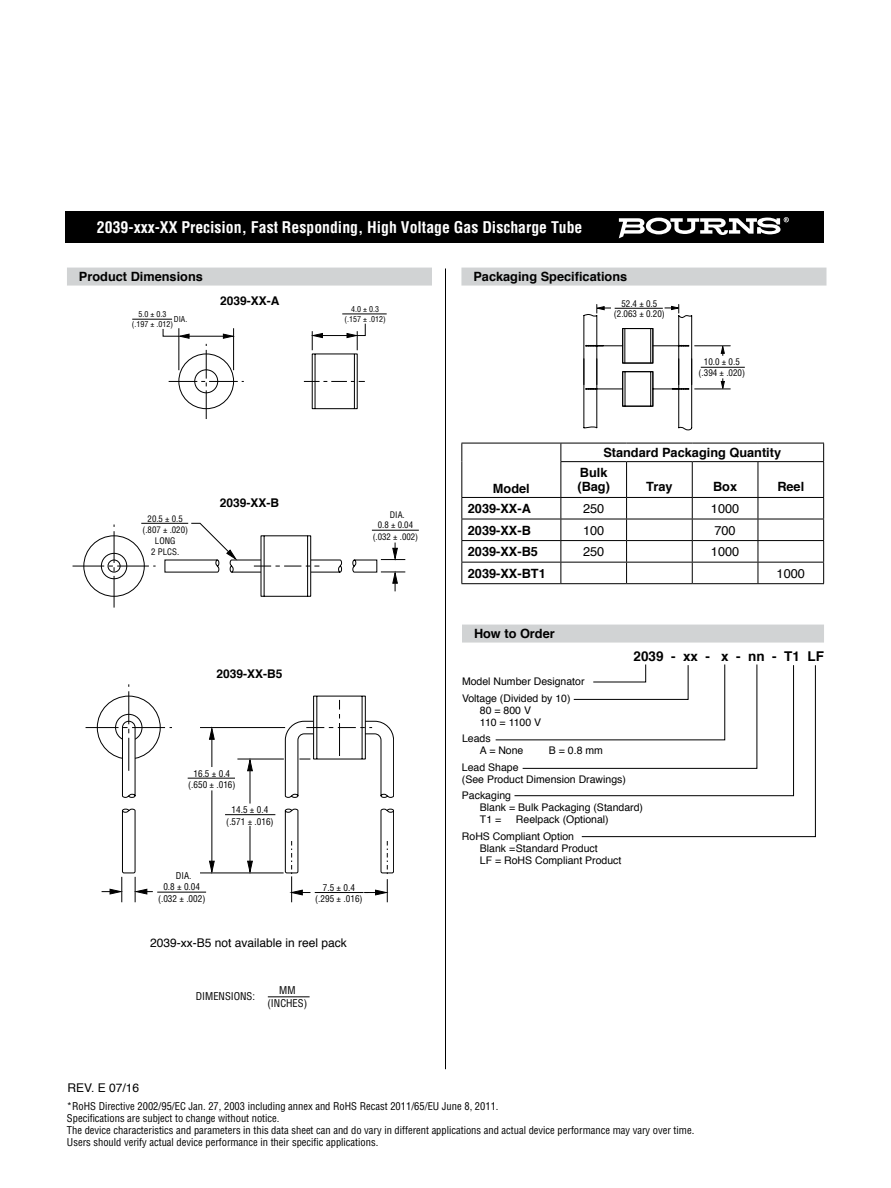
<style>
.page{position:relative;width:891px;height:1188px;background:#fff}
.page>*{position:absolute;margin:0;border:0;box-sizing:border-box;transform-origin:0 0}
.t1{font:700 condensed 15.75px "Helvetica";color:#fff}
.t2{font:700 13.5px "Helvetica";color:#000}
.t3{font:700 12.75px/20.1px "Helvetica";color:#000}
.t4{font:12.75px "Helvetica";color:#000}
.t5{font:12px "Helvetica";color:#000}
.t6{font:700 12px "Helvetica";color:#000}
.t7{font:condensed 10.5px/12px "Helvetica";color:#000;text-align:center}
.t8{font:10.5px/12px "Helvetica";color:#000}
.t9{font:condensed 9.15px/11.6px "Helvetica";color:#000;text-align:center}
.t10{font:condensed 9px/11.2px "Helvetica";color:#000;text-align:center}
.t11{font:condensed 8.85px/11.1px "Helvetica";color:#000;text-align:center}
.t12{font:condensed 7.95px/10.1px "Helvetica";color:#000;text-align:center}
</style>
<div class="page">
<div style="left:65px;top:212px;width:759px;height:31px;background:#000"></div>
<svg style="left:619px;top:217px;width:170px;height:21px"></svg>
<div style="left:67px;top:268px;width:365px;height:18px;background:#d1d3d4"></div>
<div style="left:461px;top:268px;width:366px;height:18px;background:#d1d3d4"></div>
<hr style="left:268px;top:996px;width:42px;height:1px;background:#000">
<hr style="left:132px;top:319px;width:40px;height:1px;background:#000">
<hr style="left:342px;top:314px;width:45px;height:1px;background:#000">
<svg style="left:162px;top:323px;width:204px;height:96px"></svg>
<hr style="left:141px;top:523px;width:47px;height:1px;background:#000">
<svg style="left:73px;top:525px;width:83px;height:83px"></svg>
<svg style="left:164px;top:523px;width:241px;height:74px"></svg>
<hr style="left:372px;top:530px;width:47px;height:1px;background:#000">
<div style="left:462px;top:625px;width:362px;height:18px;background:#d1d3d4"></div>
<svg style="left:495px;top:664px;width:321px;height:173px"></svg>
<hr style="left:237px;top:759px;width:73px;height:1px;background:#000">
<hr style="left:315px;top:892px;width:49px;height:1px;background:#000">
<hr style="left:188px;top:778px;width:47px;height:1px;background:#000">
<svg style="left:209px;top:728px;width:6px;height:12px"></svg>
<hr style="left:211px;top:790px;width:1px;height:76px;background:#000">
<hr style="left:211px;top:735px;width:1px;height:32px;background:#000">
<svg style="left:247px;top:758px;width:6px;height:13px"></svg>
<hr style="left:250px;top:766px;width:1px;height:38px;background:#000">
<svg style="left:365px;top:809px;width:29px;height:93px"></svg>
<hr style="left:200px;top:727px;width:85px;height:1px;background:#000">
<svg style="left:86px;top:684px;width:86px;height:114px"></svg>
<svg style="left:282px;top:696px;width:112px;height:102px"></svg>
<svg style="left:102px;top:809px;width:208px;height:93px"></svg>
<hr style="left:157px;top:892px;width:49px;height:1px;background:#000">
<hr style="left:701px;top:367px;width:44px;height:1px;background:#000">
<svg style="left:583px;top:304px;width:148px;height:126px"></svg>
<hr style="left:615px;top:308px;width:48px;height:1px;background:#000">
<hr style="left:461px;top:443px;width:100px;height:1px;background:#000">
<svg style="left:461px;top:443px;width:1px;height:19px"></svg>
<hr style="left:561px;top:443px;width:66px;height:1px;background:#000">
<svg style="left:561px;top:443px;width:1px;height:18px"></svg>
<hr style="left:627px;top:443px;width:65px;height:1px;background:#000">
<hr style="left:692px;top:443px;width:66px;height:1px;background:#000">
<hr style="left:758px;top:443px;width:66px;height:1px;background:#000">
<svg style="left:823px;top:443px;width:1px;height:18px"></svg>
<hr style="left:461px;top:462px;width:1px;height:35px;background:#000">
<hr style="left:561px;top:461px;width:66px;height:1px;background:#000">
<hr style="left:561px;top:462px;width:1px;height:35px;background:#000">
<hr style="left:627px;top:461px;width:65px;height:1px;background:#000">
<hr style="left:626px;top:462px;width:1px;height:35px;background:#000">
<hr style="left:692px;top:461px;width:66px;height:1px;background:#000">
<hr style="left:692px;top:462px;width:1px;height:35px;background:#000">
<hr style="left:758px;top:461px;width:66px;height:1px;background:#000">
<hr style="left:758px;top:462px;width:1px;height:35px;background:#000">
<hr style="left:823px;top:462px;width:1px;height:35px;background:#000">
<hr style="left:461px;top:497px;width:100px;height:1px;background:#000">
<hr style="left:561px;top:497px;width:66px;height:1px;background:#000">
<hr style="left:627px;top:497px;width:65px;height:1px;background:#000">
<hr style="left:692px;top:497px;width:66px;height:1px;background:#000">
<hr style="left:758px;top:497px;width:66px;height:1px;background:#000">
<hr style="left:461px;top:519px;width:100px;height:1px;background:#000">
<hr style="left:561px;top:519px;width:66px;height:1px;background:#000">
<hr style="left:627px;top:519px;width:65px;height:1px;background:#000">
<hr style="left:692px;top:519px;width:66px;height:1px;background:#000">
<hr style="left:758px;top:519px;width:66px;height:1px;background:#000">
<hr style="left:461px;top:540px;width:100px;height:1px;background:#000">
<hr style="left:561px;top:540px;width:66px;height:1px;background:#000">
<hr style="left:627px;top:540px;width:65px;height:1px;background:#000">
<hr style="left:692px;top:540px;width:66px;height:1px;background:#000">
<hr style="left:758px;top:540px;width:66px;height:1px;background:#000">
<hr style="left:461px;top:562px;width:100px;height:1px;background:#000">
<svg style="left:461px;top:498px;width:1px;height:85px"></svg>
<hr style="left:561px;top:562px;width:66px;height:1px;background:#000">
<svg style="left:561px;top:498px;width:1px;height:85px"></svg>
<hr style="left:627px;top:562px;width:65px;height:1px;background:#000">
<svg style="left:626px;top:498px;width:1px;height:85px"></svg>
<hr style="left:692px;top:562px;width:66px;height:1px;background:#000">
<svg style="left:692px;top:498px;width:1px;height:85px"></svg>
<hr style="left:758px;top:562px;width:66px;height:1px;background:#000">
<svg style="left:758px;top:498px;width:1px;height:85px"></svg>
<svg style="left:823px;top:498px;width:1px;height:85px"></svg>
<hr style="left:461px;top:583px;width:100px;height:1px;background:#000">
<hr style="left:561px;top:583px;width:66px;height:1px;background:#000">
<hr style="left:627px;top:583px;width:65px;height:1px;background:#000">
<hr style="left:692px;top:583px;width:66px;height:1px;background:#000">
<hr style="left:758px;top:583px;width:66px;height:1px;background:#000">
<hr style="left:445px;top:268px;width:1px;height:801px;background:#000">
<h1 class="t1" style="left:97px;top:218px;width:487px">2039-xxx-XX Precision, Fast Responding, High Voltage Gas Discharge Tube</h1>
<p class="t3" style="left:79px;top:267px;width:125px">Product Dimensions</p>
<p class="t3" style="left:473px;top:267px;width:155px">Packaging Specifications</p>
<p class="t6" style="left:220px;top:291px;width:61px">2039-XX-A</p>
<p class="t12" style="left:351px;top:304px;width:29px">4.0 ± 0.3</p>
<p class="t12" style="left:132px;top:309px;width:43px">5.0 ± 0.3 (.197 ± .012)</p>
<p class="t12" style="left:174px;top:313px;width:15px">DIA.</p>
<p class="t12" style="left:345px;top:314px;width:43px">(.157 ± .012)</p>
<p class="t6" style="left:220px;top:493px;width:61px">2039-XX-B</p>
<p class="t11" style="left:142px;top:513px;width:47px">20.5 ± 0.5 (.807 ± .020)<br>LONG<br>2 PLCS.</p>
<p class="t11" style="left:373px;top:509px;width:47px">DIA.<br>0.8 ± 0.04 (.032 ± .002)</p>
<p class="t6" style="left:216px;top:664px;width:68px">2039-XX-B5</p>
<p class="t9" style="left:188px;top:767px;width:49px">16.5 ± 0.4 (.650 ± .016)</p>
<p class="t9" style="left:226px;top:804px;width:49px">14.5 ± 0.4 (.571 ± .016)</p>
<p class="t9" style="left:158px;top:870px;width:49px">DIA.<br>0.8 ± 0.04 (.032 ± .002)</p>
<p class="t9" style="left:315px;top:882px;width:49px">7.5 ± 0.4 (.295 ± .016)</p>
<p class="t5" style="left:150px;top:933px;width:198px">2039-xx-B5 not available in reel pack</p>
<p class="t5" style="left:68px;top:1079px;width:73px">REV. E 07/16</p>
<p class="t7" style="left:196px;top:990px;width:61px">DIMENSIONS:</p>
<p class="t7" style="left:268px;top:984px;width:41px;line-height:12.6px">MM (INCHES)</p>
<p class="t3" style="left:493px;top:479px;width:38px">Model</p>
<p class="t10" style="left:614px;top:298px;width:53px;line-height:10.5px">52.4 ± 0.5 (2.063 ± 0.20)</p>
<p class="t10" style="left:699px;top:356px;width:48px">10.0 ± 0.5 (.394 ± .020)</p>
<p class="t3" style="left:580px;top:443px;width:203px;text-indent:23px">Standard Packaging Quantity<br>Bulk</p>
<p class="t3" style="left:577px;top:477px;width:34px">(Bag)</p>
<p class="t3" style="left:646px;top:477px;width:28px">Tray</p>
<p class="t3" style="left:713px;top:477px;width:26px">Box</p>
<p class="t3" style="left:777px;top:477px;width:28px">Reel</p>
<p class="t3" style="left:468px;top:499px;width:65px">2039-XX-A</p>
<p class="t4" style="left:583px;top:499px;width:23px">250</p>
<p class="t4" style="left:711px;top:499px;width:30px">1000</p>
<p class="t3" style="left:468px;top:520px;width:65px">2039-XX-B</p>
<p class="t4" style="left:583px;top:520px;width:23px">100</p>
<p class="t4" style="left:714px;top:520px;width:23px">700</p>
<p class="t3" style="left:468px;top:542px;width:72px">2039-XX-B5</p>
<p class="t4" style="left:583px;top:542px;width:23px">250</p>
<p class="t4" style="left:711px;top:542px;width:30px">1000</p>
<p class="t3" style="left:468px;top:563px;width:79px">2039-XX-BT1</p>
<p class="t4" style="left:777px;top:563px;width:30px">1000</p>
<p class="t3" style="left:474px;top:624px;width:82px">How to Order</p>
<p class="t2" style="left:633px;top:645px;width:192px">2039 - xx - x - nn - T1 LF</p>
<p class="t8" style="left:462px;top:674px;width:124px;line-height:16.5px">Model Number Designator<br>Voltage (Divided by 10)</p>
<p class="t8" style="left:480px;top:704px;width:63px">80 = 800 V<br>110 = 1100 V</p>
<p class="t8" style="left:480px;top:733px;width:45px;text-indent:-18px">Leads<br>A = None</p>
<p class="t8" style="left:549px;top:745px;width:55px">B = 0.8 mm</p>
<p class="t8" style="left:462px;top:761px;width:165px">Lead Shape<br>(See Product Dimension Drawings)</p>
<p class="t8" style="left:480px;top:790px;width:165px;text-indent:-18px">Packaging<br>Blank = Bulk Packaging (Standard)<br>T1 =</p>
<p class="t8" style="left:462px;top:812px;width:148px;line-height:16.5px;text-indent:54px">Reelpack (Optional)<br>RoHS Compliant Option</p>
<p class="t8" style="left:480px;top:842px;width:143px">Blank =Standard Product<br>LF = RoHS Compliant Product</p>
<p class="t7" style="left:67px;top:1100px;width:629px;text-align:left">*RoHS Directive 2002/95/EC Jan. 27, 2003 including annex and RoHS Recast 2011/65/EU June 8, 2011.<br>Specifications are subject to change without notice.<br>The device characteristics and parameters in this data sheet can and do vary in different applications and actual device performance may vary over time.<br>Users should verify actual device performance in their specific applications.</p>
</div>
